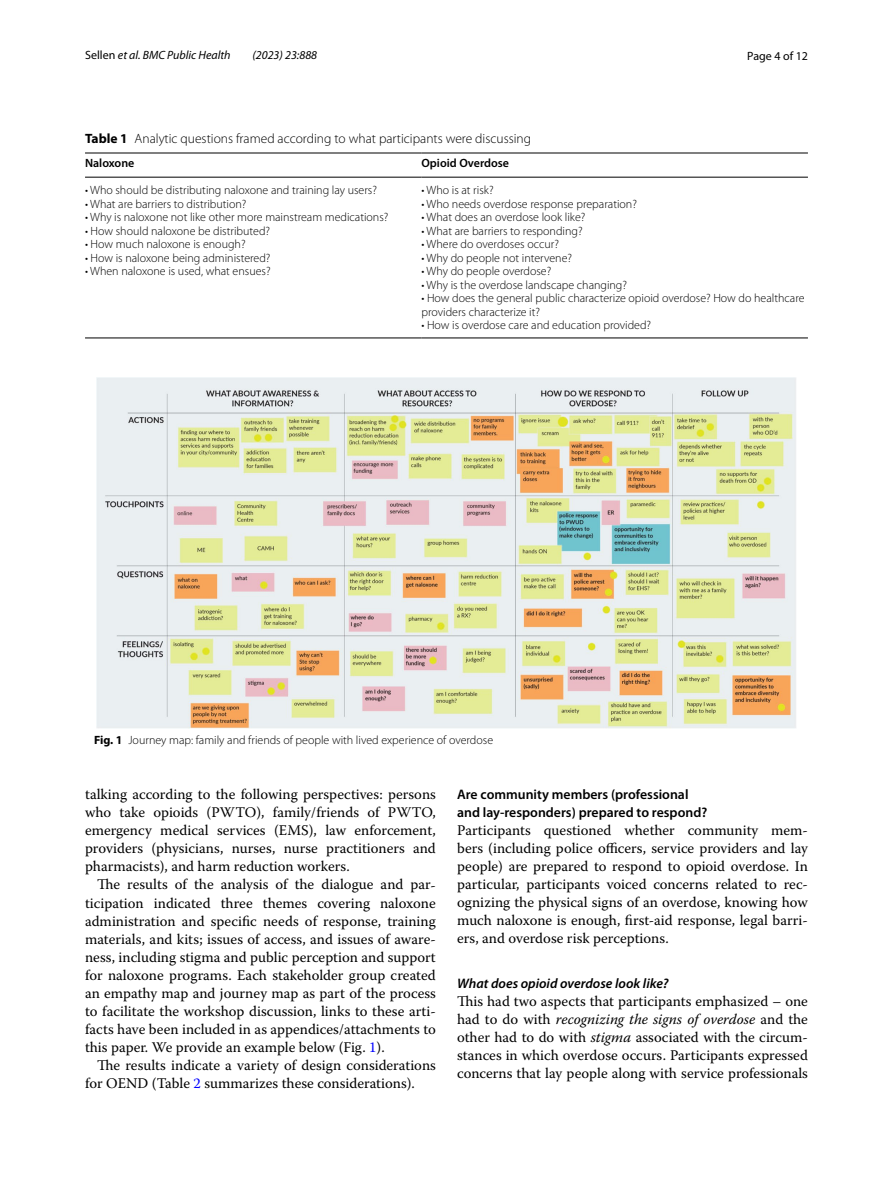
<style>
.page{position:relative;width:893px;height:1187px;background:#fff}
.page>*{position:absolute;margin:0;border:0;box-sizing:border-box;transform-origin:0 0}
.t1{font:14.7px/18px "Warnock Pro";color:#000;text-align:justify}
.t2{font:600 13.8px/18px "Myriad Pro";color:#000}
.t3{font:italic 600 13.8px "Myriad Pro";color:#000}
.t4{font:300 13.5px "Myriad Pro";color:#000}
.t5{font:300 12px/13.5px "Myriad Pro";color:#000}
.t6{font:italic 12px "Myriad Pro";color:#000}
.t7{font:600 12px "Myriad Pro";color:#000}
.t8{font:12px "Myriad Pro";color:#000}
.s1{font-style:normal}
.s2{font-weight:700}
.s3{color:#00f}
.s4{font-style:italic}
</style>
<div class="page">
<hr style="left:85px;top:153px;width:336px;height:1px;background:#000">
<hr style="left:85px;top:177px;width:336px;height:1px;background:#000">
<hr style="left:421px;top:153px;width:387px;height:1px;background:#000">
<hr style="left:421px;top:177px;width:387px;height:1px;background:#000">
<hr style="left:85px;top:337px;width:336px;height:1px;background:#000">
<hr style="left:421px;top:337px;width:387px;height:1px;background:#000">
<img style="left:96px;top:377px;width:700px;height:351px">
<p class="t6" style="left:85px;top:48px;width:147px"><span class="s1">Sellen</span> et al. BMC Public Health</p>
<p class="t6" style="left:253px;top:48px;width:66px">(2023) 23:888</p>
<p class="t8" style="left:747px;top:48px;width:62px">Page 4 of 12</p>
<p class="t4" style="left:85px;top:131px;width:448px"><span class="s2">Table 1</span> Analytic questions framed according to what participants were discussing</p>
<p class="t7" style="left:85px;top:156px;width:51px">Naloxone</p>
<p class="t7" style="left:421px;top:156px;width:89px">Opioid Overdose</p>
<p class="t5" style="left:85px;top:184px;width:293px">• Who should be distributing naloxone and training lay users?</p>
<p class="t5" style="left:85px;top:197px;width:163px">• What are barriers to distribution?</p>
<p class="t5" style="left:85px;top:211px;width:305px">• Why is naloxone not like other more mainstream medications?</p>
<p class="t5" style="left:85px;top:224px;width:187px">• How should naloxone be distributed?</p>
<p class="t5" style="left:85px;top:238px;width:162px">• How much naloxone is enough?</p>
<p class="t5" style="left:85px;top:251px;width:187px">• How is naloxone being administered?</p>
<p class="t5" style="left:85px;top:265px;width:187px">• When naloxone is used, what ensues?</p>
<p class="t5" style="left:421px;top:184px;width:74px">• Who is at risk?</p>
<p class="t5" style="left:421px;top:197px;width:217px">• Who needs overdose response preparation?</p>
<p class="t5" style="left:421px;top:211px;width:165px">• What does an overdose look like?</p>
<p class="t5" style="left:421px;top:224px;width:163px">• What are barriers to responding?</p>
<p class="t5" style="left:421px;top:238px;width:139px">• Where do overdoses occur?</p>
<p class="t5" style="left:421px;top:251px;width:152px">• Why do people not intervene?</p>
<p class="t5" style="left:421px;top:265px;width:131px">• Why do people overdose?</p>
<p class="t5" style="left:421px;top:278px;width:207px">• Why is the overdose landscape changing?</p>
<p class="t5" style="left:421px;top:292px;width:385px">• How does the general public characterize opioid overdose? How do healthcare providers characterize it?</p>
<p class="t5" style="left:421px;top:319px;width:231px">• How is overdose care and education provided?</p>
<p class="t5" style="left:94px;top:733px;width:401px"><span class="s2">Fig. 1</span> Journey map: family and friends of people with lived experience of overdose</p>
<p class="t1" style="left:85px;top:785px;width:352px">talking according to the following perspectives: persons who take opioids (PWTO), family/friends of PWTO, emergency medical services (EMS), law enforcement, providers (physicians, nurses, nurse practitioners and pharmacists), and harm reduction workers.</p>
<p class="t1" style="left:85px;top:875px;width:352px;text-indent:12px">The results of the analysis of the dialogue and par&shy;ticipation indicated three themes covering naloxone administration and specific needs of response, training materials, and kits; issues of access, and issues of aware&shy;ness, including stigma and public perception and support for naloxone programs. Each stakeholder group created an empathy map and journey map as part of the process to facilitate the workshop discussion, links to these arti&shy;facts have been included in as appendices/attachments to this paper. We provide an example below (Fig. <span class="s3">1</span>).</p>
<p class="t1" style="left:85px;top:1055px;width:352px;text-indent:12px">The results indicate a variety of design considerations for OEND (Table <span class="s3">2</span> summarizes these considerations).</p>
<p class="t2" style="left:457px;top:785px;width:252px">Are community members (professional and lay‑responders) prepared to respond?</p>
<p class="t1" style="left:457px;top:821px;width:352px">Participants questioned whether community mem&shy;bers (including police officers, service providers and lay people) are prepared to respond to opioid overdose. In particular, participants voiced concerns related to rec&shy;ognizing the physical signs of an overdose, knowing how much naloxone is enough, first-aid response, legal barri&shy;ers, and overdose risk perceptions.</p>
<p class="t3" style="left:457px;top:974px;width:213px">What does opioid overdose look like?</p>
<p class="t1" style="left:457px;top:991px;width:352px">This had two aspects that participants emphasized – one had to do with <span class="s4">recognizing the signs of overdose</span> and the other had to do with <span class="s4">stigma</span> associated with the circum&shy;stances in which overdose occurs. Participants expressed concerns that lay people along with service professionals</p>
</div>
